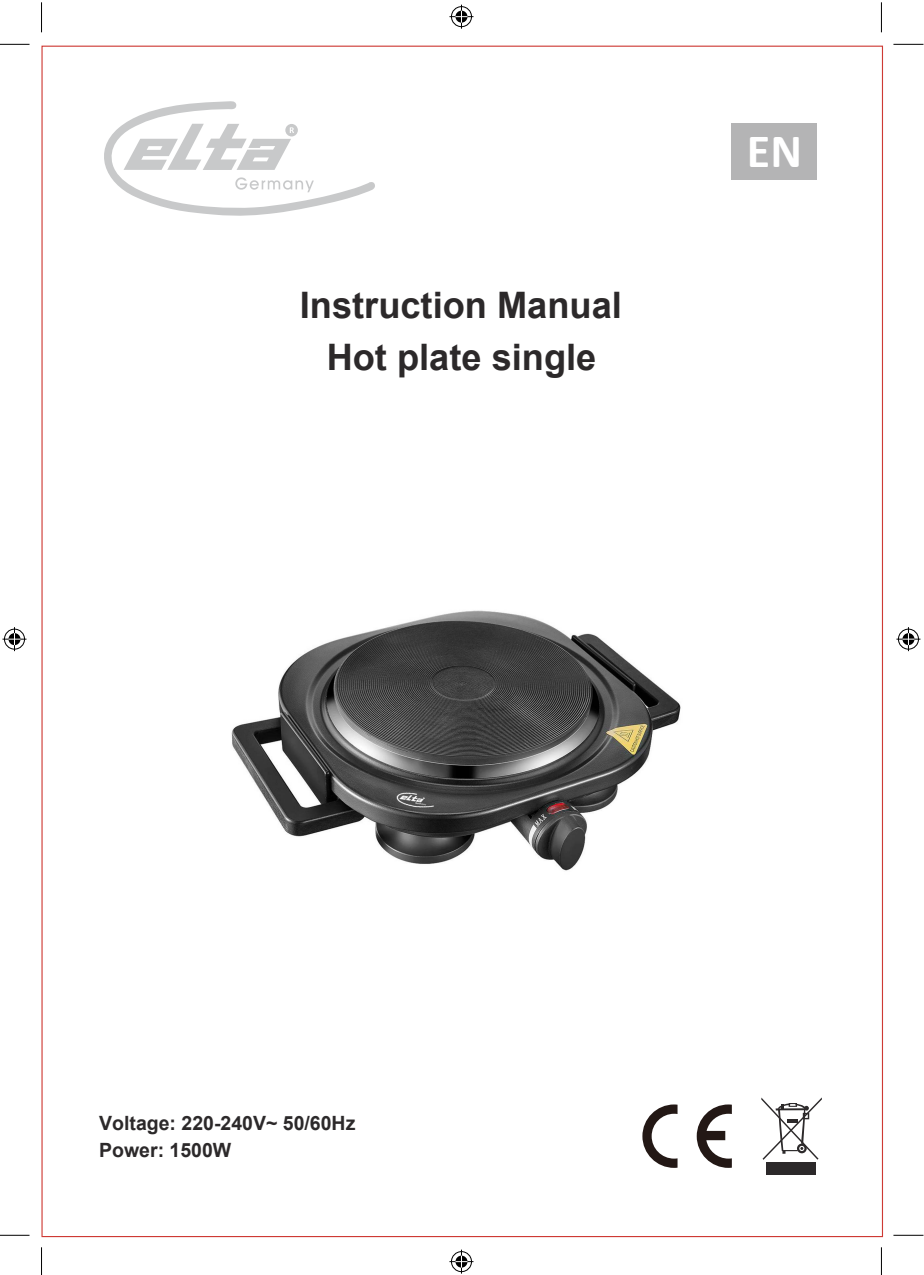
<style>
.page{position:relative;width:924px;height:1275px;background:#fff}
.page>*{position:absolute;margin:0;border:0;box-sizing:border-box;transform-origin:0 0}
.t1{font:700 48px "Calibri";color:#fff}
.t2{font:700 36.4px/51.8px "Arial";color:#2c292a;text-align:center}
.t3{font:700 19.6px/26.8px "Arial";color:#2c292a}
</style>
<div class="page">
<svg style="left:0;top:44px;width:29px;height:1px"></svg>
<hr style="left:893px;top:44px;width:30px;height:1px;background:#000">
<svg style="left:0;top:1235px;width:29px;height:1px"></svg>
<hr style="left:893px;top:1235px;width:30px;height:1px;background:#000">
<hr style="left:41px;top:2px;width:1px;height:30px;background:#000">
<svg style="left:41px;top:1247px;width:1px;height:28px"></svg>
<hr style="left:880px;top:2px;width:1px;height:30px;background:#000">
<svg style="left:880px;top:1248px;width:1px;height:27px"></svg>
<svg style="left:449px;top:5px;width:24px;height:24px"></svg>
<svg style="left:449px;top:1249px;width:24px;height:24px"></svg>
<svg style="left:2px;top:627px;width:24px;height:24px"></svg>
<svg style="left:896px;top:627px;width:24px;height:24px"></svg>
<svg style="left:104px;top:101px;width:271px;height:115px"></svg>
<div style="left:731px;top:123px;width:85px;height:56px;background:#b4b4b5"></div>
<img style="left:231px;top:610px;width:450px;height:261px">
<div style="left:765px;top:1162px;width:50px;height:12px;background:#2c292a"></div>
<svg style="left:761px;top:1097px;width:60px;height:62px"></svg>
<svg style="left:642px;top:1104px;width:89px;height:63px"></svg>
<h2 class="t2" style="left:300px;top:281px;width:323px">Instruction Manual<br>Hot plate single</h2>
<h1 class="t1" style="left:746px;top:122px;width:57px">EN</h1>
<p class="t3" style="left:99px;top:1111px;width:257px">Voltage: 220-240V~ 50/60Hz<br>Power: 1500W</p>
</div>
